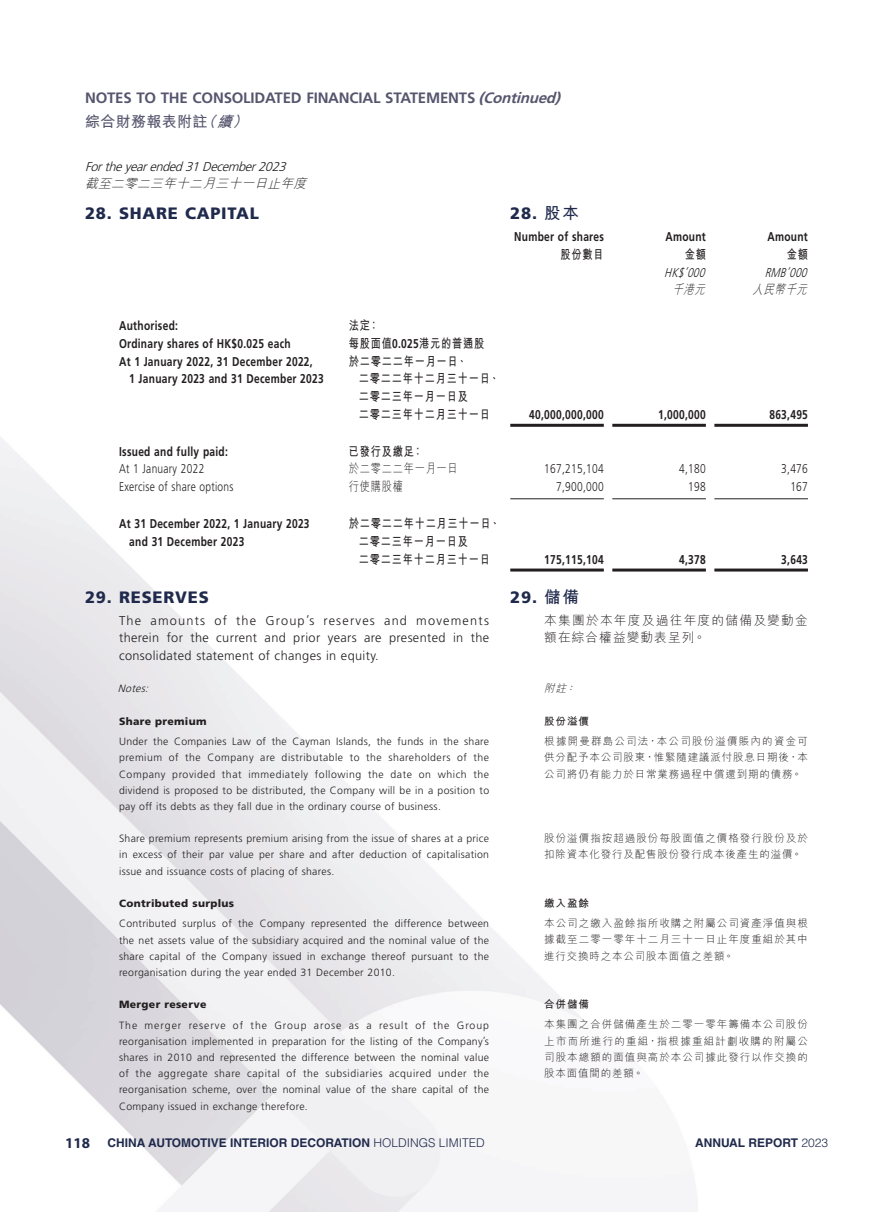
<style>
.page{position:relative;width:893px;height:1212px;background:#fff}
.page>*{position:absolute;margin:0;border:0;box-sizing:border-box;transform-origin:0 0}
.t1{font:900 16.5px "Frutiger LT Std";letter-spacing:.045em;color:#202a4c}
.t2{font:700 15px "Frutiger LT Std";letter-spacing:-.015em;color:#56556e}
.t3{font:700 15px "M Hei HK";letter-spacing:.02em;color:#56556e}
.t4{font:700 12.75px/17.7px "Frutiger LT Std";letter-spacing:.03em;color:#231f20;scale:.8 1}
.t5{font:300 12.75px/17.7px "Frutiger LT Std";letter-spacing:.03em;color:#231f20;text-align:justify}
.t6{font:700 12.75px/17.7px "M Hei HK";letter-spacing:.08em;color:#231f20;scale:.8 1}
.t7{font:300 12.75px "Frutiger LT Std";letter-spacing:.03em;color:#231f20;scale:.8 1}
.t8{font:300 12.75px/17.7px "M Hei HK";letter-spacing:.08em;color:#231f20}
.t9{font:italic 300 12.75px "Frutiger LT Std";color:#231f20}
.t10{font:italic 300 12.75px "M Hei HK";color:#231f20}
.t11{font:300 12.75px "M Hei HK";letter-spacing:.08em;color:#231f20;scale:.8 1}
.t12{font:italic 300 12.75px "Frutiger LT Std";color:#231f20;scale:.8 1}
.t13{font:italic 300 12.75px "M Hei HK";color:#231f20;scale:.8 1}
.t14{font:700 12px "Helvetica LT Std";color:#202a4c}
.t15{font:300 10.5px/16.2px "Frutiger LT Std";letter-spacing:.03em;color:#231f20;text-align:justify}
.t16{font:300 10.5px/16.2px "M Hei HK";letter-spacing:.08em;color:#231f20;text-align:justify}
.t17{font:900 10.5px "Frutiger LT Std";letter-spacing:.03em;color:#231f20}
.t18{font:700 10.5px "M Hei HK";letter-spacing:.08em;color:#231f20}
.t19{font:italic 300 10.5px "Frutiger LT Std";color:#231f20}
.t20{font:italic 300 10.5px "M Hei HK";color:#231f20}
.s1{font-style:italic}
.s2{font-family:"M Hei HK";font-weight:700}
.s3{font-family:"Frutiger LT Std"}
.s4{font-family:"Myriad Pro";font-size:15px}
.s5{font-weight:300}
</style>
<div class="page">
<img style="left:0;top:423px;width:808px;height:789px">
<hr style="left:510px;top:424px;width:94px;height:3px;background:#231f20">
<hr style="left:612px;top:424px;width:94px;height:3px;background:#231f20">
<hr style="left:714px;top:424px;width:94px;height:3px;background:#231f20">
<hr style="left:510px;top:498px;width:94px;height:1px;background:#231f20">
<hr style="left:612px;top:498px;width:94px;height:1px;background:#231f20">
<hr style="left:714px;top:498px;width:94px;height:1px;background:#231f20">
<hr style="left:510px;top:568px;width:94px;height:3px;background:#231f20">
<hr style="left:612px;top:568px;width:94px;height:3px;background:#231f20">
<hr style="left:714px;top:568px;width:94px;height:3px;background:#231f20">
<h2 class="t2" style="left:85px;top:89px;width:481px">NOTES TO THE CONSOLIDATED FINANCIAL STATEMENTS <span class="s1">(Continued)</span></h2>
<h2 class="t3" style="left:85px;top:110px;width:169px">綜合財務報表附註<span class="s1">（續）</span></h2>
<p class="t9" style="left:85px;top:159px;width:206px">Fortheyearended31December2023</p>
<p class="t10" style="left:85px;top:177px;width:226px">截至二零二三年十二月三十一日止年度</p>
<h1 class="t1" style="left:510px;top:203px;width:70px">28. <span class="s2">股本</span></h1>
<h1 class="t1" style="left:85px;top:203px;width:175px">28. SHARE CAPITAL</h1>
<p class="t4" style="left:119px;top:317px;width:75px">Authorised:</p>
<p class="t6" style="left:349px;top:315px;width:40px">法定：</p>
<p class="t4" style="left:119px;top:335px;width:216px">Ordinary shares of HK$0.025 each</p>
<p class="t6" style="left:349px;top:333px;width:171px">每股面值<span class="s3">0.025</span>港元的普通股</p>
<p class="t4" style="left:129px;top:352px;width:245px;text-indent:-10px">At 1 January 2022, 31 December 2022,<br>1 January 2023 and 31 December 2023</p>
<p class="t6" style="left:359px;top:351px;width:177px;text-indent:-10px">於二零二二年一月一日、<br>二零二二年十二月三十一日、二零二三年一月一日及<br>二零二三年十二月三十一日</p>
<p class="t4" style="left:514px;top:228px;width:114px">Number of shares</p>
<p class="t4" style="left:665px;top:228px;width:52px">Amount</p>
<p class="t4" style="left:767px;top:228px;width:52px">Amount</p>
<p class="t6" style="left:561px;top:244px;width:55px">股份數目</p>
<p class="t6" style="left:685px;top:244px;width:28px">金額</p>
<p class="t6" style="left:787px;top:244px;width:28px">金額</p>
<p class="t12" style="left:664px;top:265px;width:57px">HK$’000</p>
<p class="t12" style="left:765px;top:265px;width:59px">RMB’000</p>
<p class="t13" style="left:672px;top:283px;width:46px">千港元</p>
<p class="t13" style="left:752px;top:283px;width:73px">人民幣千元</p>
<p class="t4" style="left:529px;top:406px;width:95px">40,000,000,000</p>
<p class="t4" style="left:658px;top:406px;width:61px">1,000,000</p>
<p class="t4" style="left:769px;top:406px;width:50px">863,495</p>
<p class="t4" style="left:119px;top:442px;width:138px">Issued and fully paid:</p>
<p class="t6" style="left:349px;top:441px;width:94px">已發行及繳足：</p>
<p class="t7" style="left:119px;top:462px;width:108px">At 1 January 2022</p>
<p class="t11" style="left:349px;top:462px;width:138px">於二零二二年一月一日</p>
<p class="t7" style="left:544px;top:462px;width:76px">167,215,104</p>
<p class="t7" style="left:679px;top:462px;width:35px">4,180</p>
<p class="t7" style="left:781px;top:462px;width:35px">3,476</p>
<p class="t7" style="left:119px;top:479px;width:145px">Exercise of share options</p>
<p class="t11" style="left:349px;top:480px;width:69px">行使購股權</p>
<p class="t7" style="left:556px;top:479px;width:61px">7,900,000</p>
<p class="t7" style="left:688px;top:479px;width:23px">198</p>
<p class="t7" style="left:790px;top:479px;width:23px">167</p>
<p class="t4" style="left:129px;top:515px;width:227px;text-indent:-10px">At 31 December 2022, 1 January 2023 and 31 December 2023</p>
<p class="t6" style="left:359px;top:513px;width:178px;text-indent:-10px">於二零二二年十二月三十一日、二零二三年一月一日及<br>二零二三年十二月三十一日</p>
<p class="t4" style="left:544px;top:550px;width:76px">175,115,104</p>
<p class="t4" style="left:679px;top:550px;width:35px">4,378</p>
<p class="t4" style="left:781px;top:550px;width:35px">3,643</p>
<h1 class="t1" style="left:85px;top:587px;width:125px">29. RESERVES</h1>
<p class="t5" style="left:119px;top:611px;width:372px">The amounts of the Group’s reserves and movements therein for the current and prior years are presented in the consolidated statement of changes in equity.</p>
<p class="t19" style="left:118px;top:683px;width:35px">Notes:</p>
<p class="t17" style="left:119px;top:715px;width:89px">Share premium</p>
<p class="t15" style="left:119px;top:733px;width:372px">Under the Companies Law of the Cayman Islands, the funds in the share premium of the Company are distributable to the shareholders of the Company provided that immediately following the date on which the dividend is proposed to be distributed, the Company will be in a position to pay off its debts as they fall due in the ordinary course of business.</p>
<p class="t15" style="left:119px;top:831px;width:372px">Share premium represents premium arising from the issue of shares at a price in excess of their par value per share and after deduction of capitalisation issue and issuance costs of placing of shares.</p>
<p class="t17" style="left:119px;top:897px;width:117px">Contributed surplus</p>
<p class="t15" style="left:119px;top:916px;width:372px">Contributed surplus of the Company represented the difference between the net assets value of the subsidiary acquired and the nominal value of the share capital of the Company issued in exchange thereof pursuant to the reorganisation during the year ended 31 December 2010.</p>
<p class="t17" style="left:119px;top:998px;width:89px">Merger reserve</p>
<p class="t15" style="left:119px;top:1017px;width:372px">The merger reserve of the Group arose as a result of the Group reorganisation implemented in preparation for the listing of the Company’s shares in 2010 and represented the difference between the nominal value of the aggregate share capital of the subsidiaries acquired under the reorganisation scheme, over the nominal value of the share capital of the Company issued in exchange therefore.</p>
<h1 class="t1" style="left:510px;top:587px;width:70px">29. <span class="s2">儲備</span></h1>
<p class="t8" style="left:544px;top:611px;width:265px">本集團於本年度及過往年度的儲備及變動金額在綜合權益變動表呈列。</p>
<p class="t20" style="left:544px;top:683px;width:36px">附註：</p>
<p class="t18" style="left:544px;top:713px;width:46px">股份溢價</p>
<p class="t16" style="left:544px;top:733px;width:265px">根據開曼群島公司法，本公司股份溢價賬內的資金可供分配予本公司股東，惟緊隨建議派付股息日期後，本公司將仍有能力於日常業務過程中償還到期的債務。</p>
<p class="t16" style="left:544px;top:830px;width:265px">股份溢價指按超過股份每股面值之價格發行股份及於扣除資本化發行及配售股份發行成本後產生的溢價。</p>
<p class="t18" style="left:544px;top:895px;width:46px">繳入盈餘</p>
<p class="t16" style="left:544px;top:915px;width:265px">本公司之繳入盈餘指所收購之附屬公司資產淨值與根據截至二零一零年十二月三十一日止年度重組於其中進行交換時之本公司股本面值之差額。</p>
<p class="t18" style="left:544px;top:997px;width:46px">合併儲備</p>
<p class="t16" style="left:544px;top:1016px;width:265px">本集團之合併儲備產生於二零一零年籌備本公司股份上市而所進行的重組，指根據重組計劃收購的附屬公司股本總額的面值與高於本公司據此發行以作交換的股本面值間的差額。</p>
<p class="t14" style="left:65px;top:1135px;width:421px"><span class="s4">118</span> CHINA AUTOMOTIVE INTERIOR DECORATION <span class="s5">HOLDINGS LIMITED</span></p>
<p class="t14" style="left:695px;top:1135px;width:135px">ANNUAL REPORT <span class="s5">2023</span></p>
</div>
